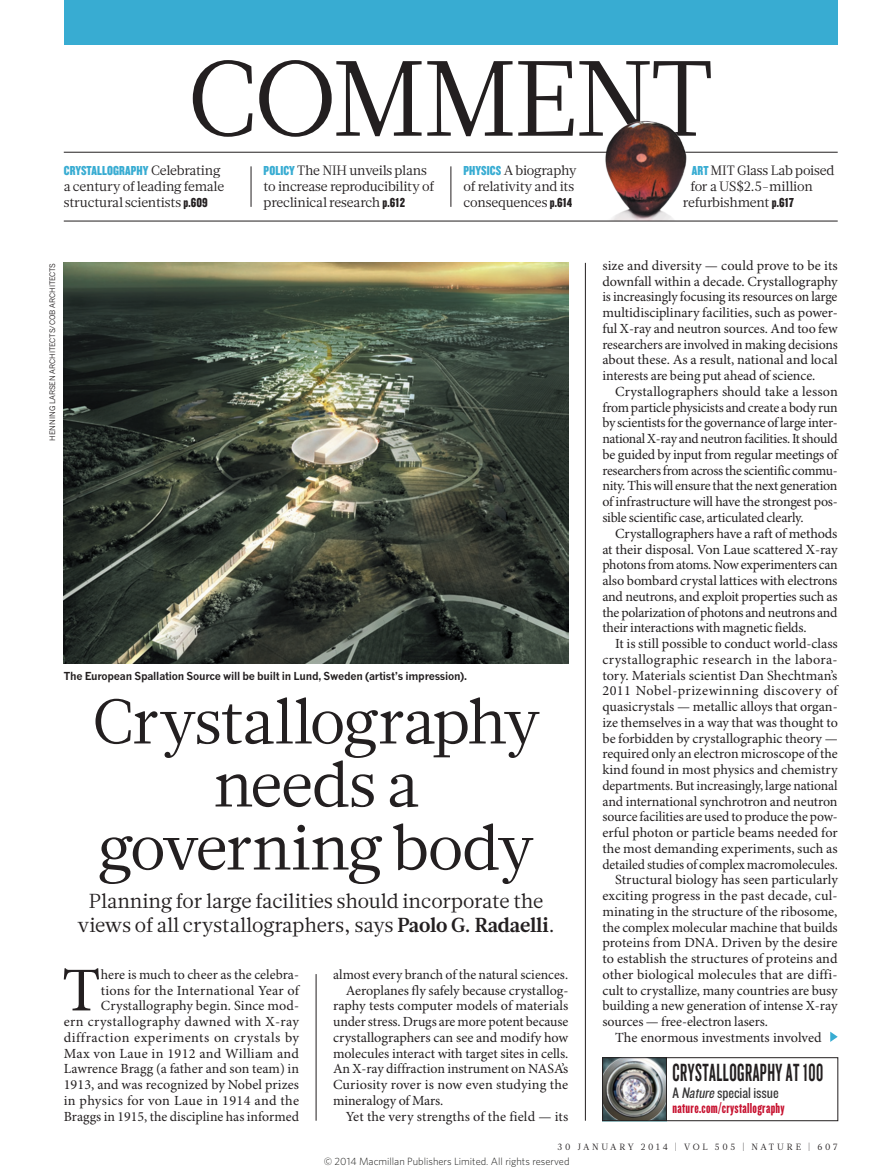
<style>
.page{position:relative;width:893px;height:1174px;background:#fff}
.page>*{position:absolute;margin:0;border:0;box-sizing:border-box;transform-origin:0 0}
.SECTION_HEADING{font:106.5px "Glosa Math";letter-spacing:-.025em;color:#231f20}
.HEAD_42{font:63px/63px "Glosa Math";letter-spacing:-.02em;color:#231f20;text-align:center}
.BODY_DROP_CAP{font:62.4px "Minion Pro";color:#231f20}
.t1{font:25.8px "Knockout 48 Featherweight";letter-spacing:.025em;color:#231f20;scale:.75 1}
.INTRO{font:20.25px/23.7px "Glosa Math";color:#231f20;text-align:center}
.t2{font:15.75px "Knockout 29 Junior Ltweight";letter-spacing:-.005em;color:#363536}
.t3{font:15px "Knockout 68 Full Featherwt";letter-spacing:.02em;color:#c7112f}
.BODY_INDENT{font:13.95px/15.8px "Minion Pro";letter-spacing:-.005em;color:#231f20;text-align:justify}
.BODY_DROP_CAP-2{font:13.95px/15.8px "Minion Pro";letter-spacing:.01em;color:#231f20;text-align:right}
.MINI_TOC_TEXT{font:13.5px/15.8px "Glosa Math";letter-spacing:-.01em;color:#231f20}
.PIC_CAPTION{font:700 10.8px "News Gothic MTOT";letter-spacing:-.02em;color:#231f20}
.t4{font:300 10.5px "Whitney";color:#1d1d1b}
.t5{font:9px "Glosa Math";letter-spacing:.3em;color:#231f20}
.PIC_CREDIT{font:7.5px "News Gothic MTOT";color:#231f20}
.s1{font-family:"Knockout 69 Full Liteweight";color:#38acd2}
.s2{font-family:"Knockout 69 Full Liteweight"}
.s3{font-weight:700}
.s4{font-style:italic}
</style>
<div class="page">
<hr style="left:64px;top:152px;width:774px;height:1px;background:#231f20">
<img style="left:599px;top:120px;width:94px;height:101px">
<img style="left:604px;top:1059px;width:62px;height:60px">
<hr style="left:666px;top:1057px;width:1px;height:63px;background:#231f20">
<div style="left:602px;top:1057px;width:236px;height:64px;border:1px solid #231f20"></div>
<img style="left:64px;top:263px;width:504px;height:401px">
<svg style="left:830px;top:1031px;width:8px;height:11px"></svg>
<div style="left:64px;top:0;width:774px;height:45px;background:#38acd2"></div>
<hr style="left:64px;top:221px;width:774px;height:1px;background:#231f20">
<hr style="left:251px;top:166px;width:1px;height:41px;background:#231f20">
<hr style="left:451px;top:166px;width:1px;height:41px;background:#231f20">
<hr style="left:585px;top:263px;width:1px;height:857px;background:#231f20">
<hr style="left:316px;top:974px;width:1px;height:146px;background:#231f20">
<p class="SECTION_HEADING" style="left:187px;top:29px;width:528px">COMMENT</p>
<p class="MINI_TOC_TEXT" style="left:692px;top:163px;width:144px"><span class="s1">ART</span> MIT Glass Lab poised</p>
<p class="MINI_TOC_TEXT" style="left:690px;top:179px;width:124px">for a US$2.5-million</p>
<p class="MINI_TOC_TEXT" style="left:683px;top:194px;width:113px">refurbishment <span class="s2">p.617</span></p>
<p class="MINI_TOC_TEXT" style="left:64px;top:163px;width:162px"><span class="s1">CRYSTALLOGRAPHY</span> Celebrating a century of leading female structural scientists <span class="s2">p.609</span></p>
<p class="MINI_TOC_TEXT" style="left:264px;top:163px;width:172px"><span class="s1">POLICY</span> The NIH unveils plans to increase reproducibility of preclinical research <span class="s2">p.612</span></p>
<p class="MINI_TOC_TEXT" style="left:463px;top:163px;width:115px"><span class="s1">PHYSICS</span> A biography of relativity and its consequences <span class="s2">p.614</span></p>
<p class="PIC_CREDIT" style="left:48px;top:441px;width:179px;rotate:-90deg">HENNING LARSEN ARCHITECTS/COB ARCHITECTS</p>
<p class="PIC_CAPTION" style="left:64px;top:669px;width:405px">The European Spallation Source will be built in Lund, Sweden (artist’s impression).</p>
<p class="HEAD_42" style="left:92px;top:690px;width:449px">Crystallography needs a governing body</p>
<p class="INTRO" style="left:78px;top:889px;width:479px">Planning for large facilities should incorporate the views of all crystallographers, says <span class="s3">Paolo G. Radaelli</span>.</p>
<p class="BODY_DROP_CAP" style="left:62px;top:953px;width:40px">T</p>
<p class="BODY_DROP_CAP-2" style="left:64px;top:967px;width:237px">here is much to cheer as the celebra-<br>tions for the International Year of Crystallography begin. Since mod-<br>ern crystallography dawned with X-ray diffraction experiments on crystals by Max von Laue in 1912 and William and Lawrence Bragg (a father and son team) in 1913, and was recognized by Nobel prizes in physics for von Laue in 1914 and the Braggs in 1915, the discipline has informed</p>
<p class="BODY_DROP_CAP-2" style="left:333px;top:967px;width:237px">almost every branch of the natural sciences.</p>
<p class="BODY_INDENT" style="left:333px;top:983px;width:237px;text-indent:13px">Aeroplanes fly safely because crystallog&shy;raphy tests computer models of materials under stress. Drugs are more potent because crystallographers can see and modify how molecules interact with target sites in cells.<br>An X-ray diffraction instrument on NASA’s Curiosity rover is now even studying the mineralogy of Mars.</p>
<p class="BODY_INDENT" style="left:346px;top:1109px;width:224px">Yet the very strengths of the field — its</p>
<p class="BODY_INDENT" style="left:602px;top:258px;width:237px">size and diversity — could prove to be its downfall within a decade. Crystallography is increasingly focusing its resources on large multidisciplinary facilities, such as power&shy;ful X-ray and neutron sources. And too few researchers are involved in making decisions about these. As a result, national and local interests are being put ahead of science.</p>
<p class="BODY_INDENT" style="left:602px;top:384px;width:237px;text-indent:13px">Crystallographers should take a lesson from particle physicists and create a body run by scientists for the governance of large inter&shy;national X-ray and neutron facilities. It should be guided by input from regular meetings of researchers from across the scientific commu&shy;nity. This will ensure that the next generation of infrastructure will have the strongest pos&shy;sible scientific case, articulated clearly.</p>
<p class="BODY_INDENT" style="left:602px;top:526px;width:237px;text-indent:13px">Crystallographers have a raft of methods at their disposal. Von Laue scattered X-ray photons from atoms. Now experimenters can also bombard crystal lattices with electrons and neutrons, and exploit properties such as the polarization of photons and neutrons and their interactions with magnetic fields.</p>
<p class="BODY_INDENT" style="left:602px;top:636px;width:237px;text-indent:13px">It is still possible to conduct world-class crystallographic research in the labora&shy;tory. Materials scientist Dan Shechtman’s 2011 Nobel-prizewinning discovery of quasicrystals — metallic alloys that organ&shy;ize themselves in a way that was thought to be forbidden by crystallographic theory — required only an electron microscope of the kind found in most physics and chemistry departments. But increasingly, large national and international synchrotron and neutron source facilities are used to produce the pow&shy;erful photon or particle beams needed for the most demanding experiments, such as detailed studies of complex macromolecules.</p>
<p class="BODY_INDENT" style="left:602px;top:872px;width:237px;text-indent:13px">Structural biology has seen particularly exciting progress in the past decade, cul&shy;minating in the structure of the ribosome, the complex molecular machine that builds proteins from DNA. Driven by the desire to establish the structures of proteins and other biological molecules that are diffi&shy;cult to crystallize, many countries are busy building a new generation of intense X-ray sources — free-electron lasers.</p>
<p class="BODY_INDENT" style="left:615px;top:1030px;width:208px">The enormous investments involved</p>
<p class="t1" style="left:672px;top:1056px;width:203px">CRYSTALLOGRAPHY AT 100</p>
<p class="t2" style="left:672px;top:1082px;width:108px">A <span class="s4">Nature</span>special issue</p>
<p class="t3" style="left:672px;top:1098px;width:114px">nature.com/crystallography</p>
<p class="t5" style="left:558px;top:1141px;width:282px">30 JANUARY 2014 | VOL 505 | NATURE | 607</p>
<p class="t4" style="left:324px;top:1154px;width:247px">© 2014 Macmillan Publishers Limited. All rights reserved</p>
</div>
